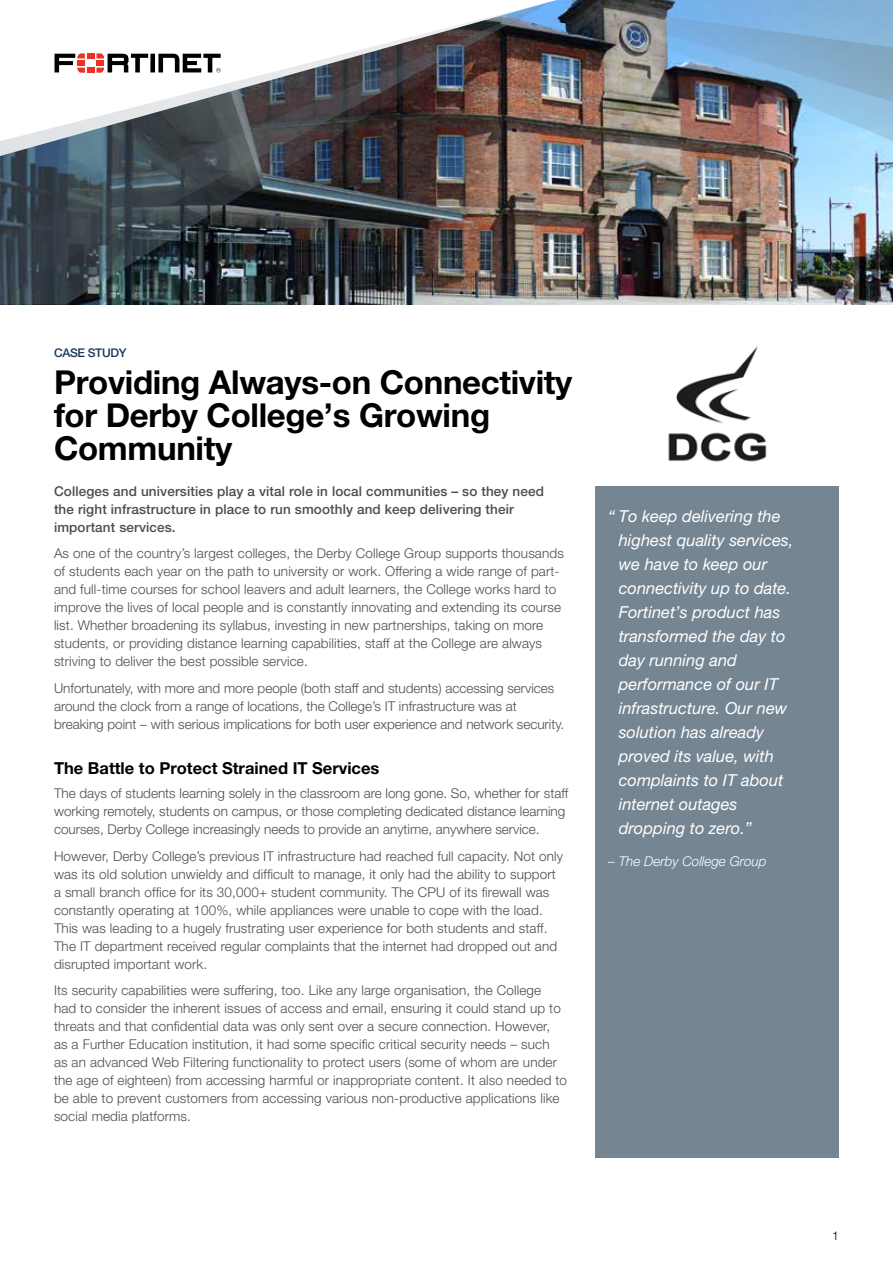
<style>
.page{position:relative;width:893px;height:1263px;background:#fff}
.page>*{position:absolute;margin:0;border:0;box-sizing:border-box;transform-origin:0 0}
.t1{font:700 33px/33px "Helvetica Neue LT Pro";letter-spacing:-.01em;color:#000}
.t2{font:italic 16.5px/24px "Helvetica Neue LT Pro";color:#fff}
.t3{font:700 16.5px "Helvetica Neue LT Pro";color:#000}
.t4{font:300 13.5px/18px "Helvetica Neue LT Pro";letter-spacing:.01em;color:#4d4d4f}
.t5{font:500 13.5px/18px "Helvetica Neue LT Pro";letter-spacing:.01em;color:#4d4d4f}
.t6{font:italic 300 13.5px "Helvetica Neue LT Pro";color:#fff}
.t7{font:500 12px "Helvetica Neue LT Pro";letter-spacing:-.025em;color:#1c355e}
.t8{font:300 12px "Helvetica Neue LT Pro";color:#000}
</style>
<div class="page">
<img style="left:553px;top:147px;width:340px;height:158px">
<img style="left:553px;top:1px;width:340px;height:146px">
<img style="left:0;top:1px;width:553px;height:301px">
<img style="left:668px;top:346px;width:99px;height:116px">
<div style="left:595px;top:486px;width:244px;height:671px;background:#758592"></div>
<p class="t7" style="left:54px;top:346px;width:74px">CASE STUDY</p>
<h1 class="t1" style="left:54px;top:365px;width:520px">Providing Always-on Connectivity for Derby College’s Growing<br>Community</h1>
<p class="t5" style="left:54px;top:482px;width:492px">Colleges and universities play a vital role in local communities – so they need the right infrastructure in place to run smoothly and keep delivering their important services.</p>
<p class="t4" style="left:54px;top:544px;width:511px">As one of the country’s largest colleges, the Derby College Group supports thousands of students each year on the path to university or work. Offering a wide range of part&shy;and full-time courses for school leavers and adult learners, the College works hard to improve the lives of local people and is constantly innovating and extending its course list. Whether broadening its syllabus, investing in new partnerships, taking on more students, or providing distance learning capabilities, staff at the College are always striving to deliver the best possible service.</p>
<p class="t4" style="left:54px;top:679px;width:512px">Unfortunately, with more and more people (both staff and students) accessing services around the clock from a range of locations, the College’s IT infrastructure was at breaking point – with serious implications for both user experience and network security.</p>
<p class="t3" style="left:54px;top:758px;width:327px">The Battle to Protect Strained IT Services</p>
<p class="t4" style="left:54px;top:784px;width:516px">The days of students learning solely in the classroom are long gone. So, whether for staff working remotely, students on campus, or those completing dedicated distance learning courses, Derby College increasingly needs to provide an anytime, anywhere service.</p>
<p class="t4" style="left:54px;top:847px;width:511px">However, Derby College’s previous IT infrastructure had reached full capacity. Not only was its old solution unwieldy and difficult to manage, it only had the ability to support a small branch office for its 30,000+ student community. The CPU of its firewall was constantly operating at 100%, while appliances were unable to cope with the load.<br>This was leading to a hugely frustrating user experience for both students and staff.<br>The IT department received regular complaints that the internet had dropped out and disrupted important work.</p>
<p class="t4" style="left:54px;top:981px;width:515px">Its security capabilities were suffering, too. Like any large organisation, the College<br>had to consider the inherent issues of access and email, ensuring it could stand up to threats and that confidential data was only sent over a secure connection. However, as a Further Education institution, it had some specific critical security needs – such<br>as an advanced Web Filtering functionality to protect users (some of whom are under the age of eighteen) from accessing harmful or inappropriate content. It also needed to be able to prevent customers from accessing various non-productive applications like social media platforms.</p>
<p class="t2" style="left:619px;top:504px;width:176px;text-indent:-11px">“ To keep delivering the highest quality services, we have to keep our connectivity up to date.<br>Fortinet’s product has transformed the day to day running and performance of our IT infrastructure. Our new solution has already proved its value, with complaints to IT about internet outages dropping to zero.”</p>
<p class="t6" style="left:608px;top:853px;width:160px">– The Derby College Group</p>
<p class="t8" style="left:832px;top:1229px;width:8px">1</p>
</div>
